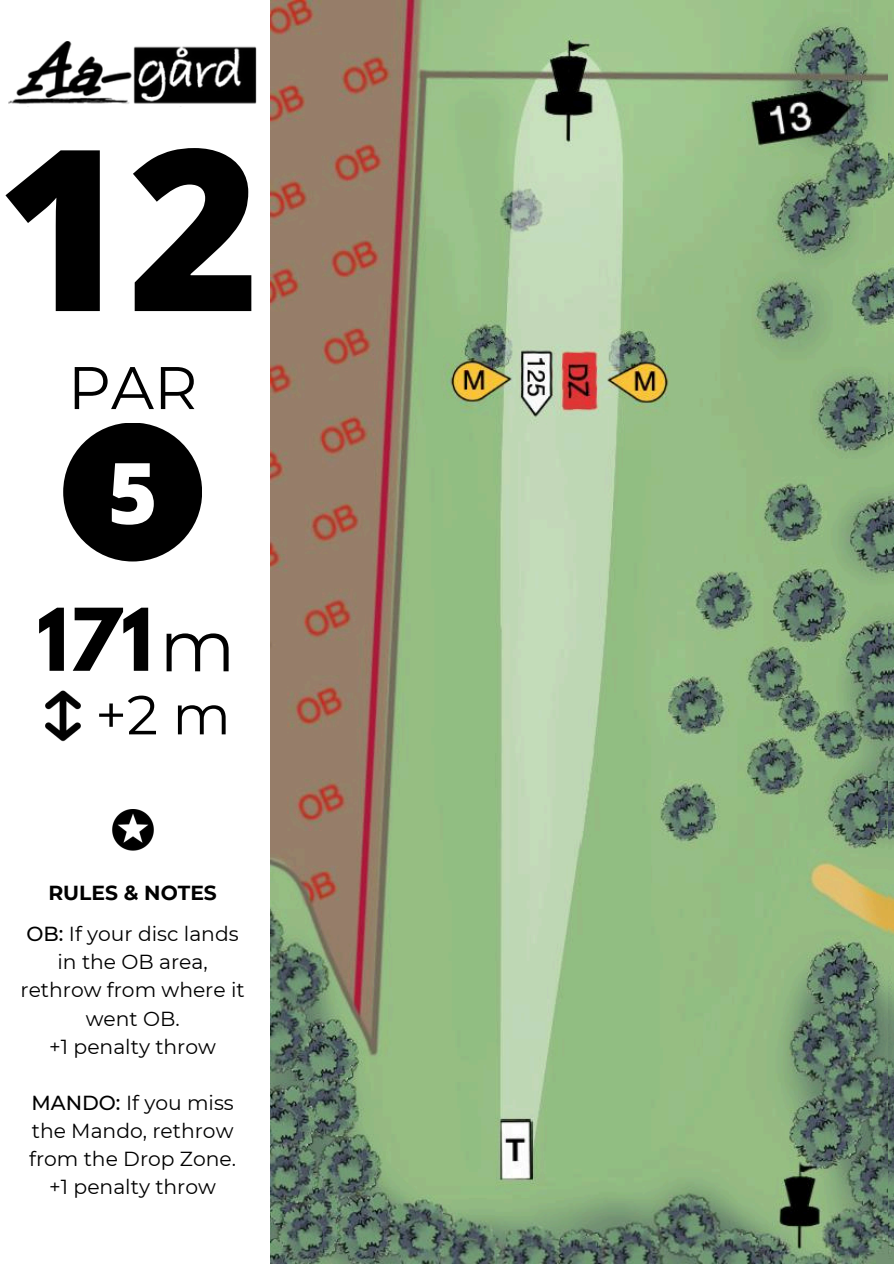
<style>
.page{position:relative;width:894px;height:1264px;background:#fff}
.page>*{position:absolute;margin:0;border:0;box-sizing:border-box;transform-origin:0 0}
.t1{font:800 225px "Open Sans";color:#000}
.t2{font:800 84.9px "Open Sans";color:#fff}
.t3{font:700 76.5px "League Spartan";color:#000}
.t4{font:60px "Montserrat";color:#000}
.t5{font:54.9px "Montserrat";color:#000}
.t6{font:20.25px/28.2px "Montserrat";color:#000;text-align:center}
.t7{font:700 20.25px "Montserrat";color:#000}
.s1{font-family:"Montserrat";font-weight:400;font-size:71.4px}
.s2{font-weight:500}
</style>
<div class="page">
<img style="left:8px;top:42px;width:249px;height:62px">
<div style="left:63px;top:422px;width:139px;height:139px;background:#000;border-radius:50%"></div>
<img style="left:45px;top:690px;width:36px;height:52px">
<img style="left:112px;top:810px;width:42px;height:40px">
<img style="left:270px;top:0;width:617px;height:1263px">
<h3 class="t1" style="left:-4px;top:71px;width:265px">12</h3>
<p class="t4" style="left:68px;top:351px;width:131px">PAR</p>
<h2 class="t2" style="left:108px;top:433px;width:51px">5</h2>
<p class="t3" style="left:37px;top:602px;width:200px">171<span class="s1">m</span></p>
<p class="t5" style="left:95px;top:681px;width:137px">+2 m</p>
<p class="t7" style="left:48px;top:880px;width:170px">RULES &amp; NOTES</p>
<p class="t6" style="left:21px;top:919px;width:225px"><span class="s2">OB:</span> If your disc lands in the OB area, rethrow from where it went OB.</p>
<p class="t6" style="left:49px;top:1032px;width:168px">+1 penalty throw</p>
<h4 class="t6" style="left:29px;top:1088px;width:208px;text-align:left"><span class="s2">MANDO:</span> If you miss the Mando, rethrow from the Drop Zone.</h4>
<p class="t6" style="left:49px;top:1172px;width:168px">+1 penalty throw</p>
</div>
